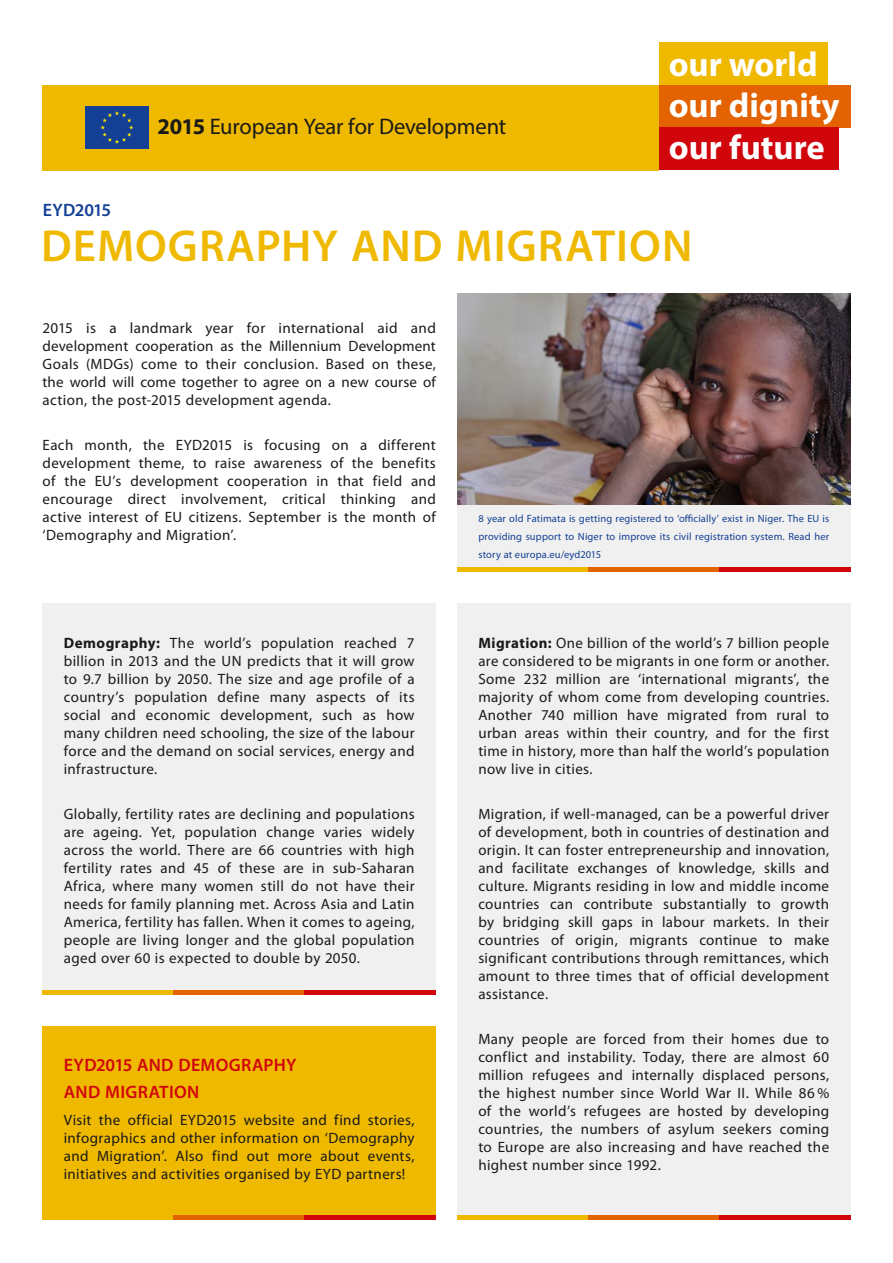
<style>
.page{position:relative;width:893px;height:1263px;background:#fff}
.page>*{position:absolute;margin:0;border:0;box-sizing:border-box;transform-origin:0 0}
.t1{font:600 45px "Myriad Pro";letter-spacing:.025em;color:#efb900}
.t2{font:700 34.5px/41.5px "Myriad Pro";color:#fff}
.t3{font:22.5px "Myriad Pro";letter-spacing:-.01em;color:#1a1a18}
.t4{font:600 18px/27px "Myriad Pro";letter-spacing:.02em;color:#d1050c}
.t5{font:600 18px "Myriad Pro";letter-spacing:-.02em;color:#134094}
.t6{font:15px/18px "Myriad Pro";letter-spacing:.025em;color:#1a1a18;text-align:justify}
.t7{font:10.5px/18px "Myriad Pro";letter-spacing:.015em;color:#134094;text-align:justify}
.s1{font-weight:700}
</style>
<div class="page">
<div style="left:457px;top:504px;width:393px;height:63px;background:#f0f0f0"></div>
<hr style="left:457px;top:567px;width:131px;height:4px;background:#efb900">
<hr style="left:588px;top:567px;width:131px;height:4px;background:#e36202">
<hr style="left:719px;top:567px;width:131px;height:4px;background:#d1050c">
<img style="left:457px;top:293px;width:393px;height:211px">
<div style="left:43px;top:603px;width:393px;height:387px;background:#f0f0f0"></div>
<div style="left:457px;top:603px;width:393px;height:612px;background:#f0f0f0"></div>
<div style="left:43px;top:85px;width:616px;height:85px;background:#efb900"></div>
<hr style="left:457px;top:1215px;width:131px;height:4px;background:#efb900">
<hr style="left:588px;top:1215px;width:131px;height:4px;background:#e36202">
<hr style="left:719px;top:1215px;width:131px;height:4px;background:#d1050c">
<hr style="left:43px;top:990px;width:131px;height:4px;background:#efb900">
<hr style="left:174px;top:990px;width:131px;height:4px;background:#e36202">
<div style="left:305px;top:990px;width:131px;height:5px;background:#d1050c"></div>
<div style="left:659px;top:42px;width:168px;height:43px;background:#efb900"></div>
<div style="left:659px;top:85px;width:191px;height:43px;background:#e36202"></div>
<div style="left:659px;top:128px;width:179px;height:42px;background:#d1050c"></div>
<div style="left:43px;top:1026px;width:393px;height:189px;background:#efb900"></div>
<hr style="left:43px;top:1215px;width:131px;height:4px;background:#efb900">
<hr style="left:174px;top:1215px;width:131px;height:4px;background:#e36202">
<hr style="left:305px;top:1215px;width:131px;height:4px;background:#d1050c">
<div style="left:85px;top:106px;width:64px;height:43px;background:#134094"></div>
<svg style="left:101px;top:111px;width:32px;height:33px"></svg>
<h3 class="t3" style="left:158px;top:113px;width:350px"><span class="s1">2015</span> European Year for Development</h3>
<h2 class="t2" style="left:669px;top:43px;width:173px">our world our dignity our future</h2>
<p class="t5" style="left:43px;top:200px;width:70px">EYD2015</p>
<h1 class="t1" style="left:41px;top:221px;width:653px">DEMOGRAPHY AND MIGRATION</h1>
<p class="t6" style="left:43px;top:319px;width:395px">2015 is a landmark year for international aid and development cooperation as the Millennium Development Goals (MDGs) come to their conclusion. Based on these, the world will come together to agree on a new course of action, the post-2015 development agenda.</p>
<p class="t6" style="left:43px;top:436px;width:395px">Each month, the EYD2015 is focusing on a different development theme, to raise awareness of the benefits of the EU’s development cooperation in that field and encourage direct involvement, critical thinking and active interest of EU citizens. September is the month of ‘Demography and Migration’.</p>
<p class="t6" style="left:64px;top:634px;width:352px"><span class="s1">Demography:</span> The world’s population reached 7 billion in 2013 and the UN predicts that it will grow to 9.7 billion by 2050. The size and age profile of a country’s population define many aspects of its social and economic development, such as how many children need schooling, the size of the labour force and the demand on social services, energy and infrastructure.</p>
<p class="t6" style="left:64px;top:805px;width:352px">Globally, fertility rates are declining and populations are ageing. Yet, population change varies widely across the world. There are 66 countries with high fertility rates and 45 of these are in sub-Saharan Africa, where many women still do not have their needs for family planning met. Across Asia and Latin America, fertility has fallen. When it comes to ageing, people are living longer and the global population aged over 60 is expected to double by 2050.</p>
<p class="t4" style="left:64px;top:1052px;width:234px">EYD2015 AND DEMOGRAPHY<br>AND MIGRATION</p>
<p class="t6" style="left:64px;top:1111px;width:352px">Visit the official EYD2015 website and find stories, infographics and other information on ‘Demography and Migration’. Also find out more about events, initiatives and activities organised by EYD partners!</p>
<p class="t7" style="left:478px;top:509px;width:352px">8 year old Fatimata is getting registered to ‘officially’ exist in Niger. The EU is providing support to Niger to improve its civil registration system. Read her story at europa.eu/eyd2015</p>
<p class="t6" style="left:478px;top:634px;width:352px"><span class="s1">Migration:</span> One billion of the world’s 7 billion people are considered to be migrants in one form or another.<br>Some 232 million are ‘international migrants’, the majority of whom come from developing countries.<br>Another 740 million have migrated from rural to urban areas within their country, and for the first time in history, more than half the world’s population now live in cities.</p>
<p class="t6" style="left:478px;top:805px;width:352px">Migration, if well-managed, can be a powerful driver of development, both in countries of destination and origin. It can foster entrepreneurship and innovation, and facilitate exchanges of knowledge, skills and culture. Migrants residing in low and middle income countries can contribute substantially to growth by bridging skill gaps in labour markets. In their countries of origin, migrants continue to make significant contributions through remittances, which amount to three times that of official development assistance.</p>
<p class="t6" style="left:478px;top:1030px;width:352px">Many people are forced from their homes due to conflict and instability. Today, there are almost 60 million refugees and internally displaced persons, the highest number since World War II. While 86 % of the world’s refugees are hosted by developing countries, the numbers of asylum seekers coming to Europe are also increasing and have reached the highest number since 1992.</p>
</div>
